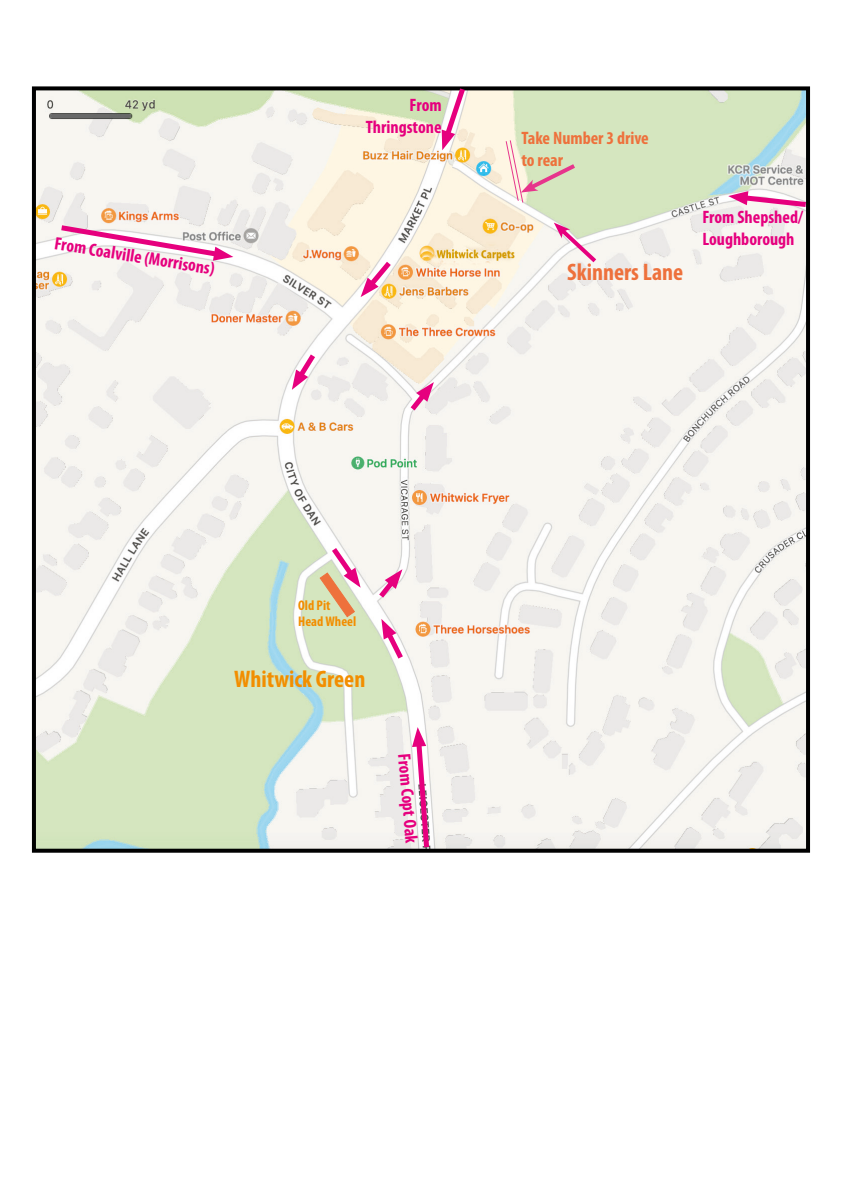
<style>
.page{position:relative;width:842px;height:1191px;background:#fff}
.page>*{position:absolute;margin:0;border:0;box-sizing:border-box;transform-origin:0 0}
.t1{font:700 condensed 24px "Myriad Pro";color:#f28e00}
.t2{font:700 condensed 24px "Myriad Pro";color:#ee713c}
.t3{font:700 condensed 18px/21.6px "Myriad Pro";color:#e6007e}
.t4{font:700 condensed 18px/21.6px "Myriad Pro";color:#ee713c}
.t5{font:700 condensed 14px "Myriad Pro";color:#f28e00}
</style>
<div class="page">
<img style="left:37px;top:91px;width:768px;height:756px">
<div style="left:32px;top:86px;width:778px;height:766px;border:4px solid #000"></div>
<svg style="left:56px;top:222px;width:177px;height:39px"></svg>
<svg style="left:412px;top:727px;width:20px;height:125px"></svg>
<svg style="left:439px;top:86px;width:30px;height:64px"></svg>
<svg style="left:728px;top:191px;width:83px;height:19px"></svg>
<svg style="left:554px;top:223px;width:46px;height:43px"></svg>
<svg style="left:505px;top:139px;width:74px;height:67px;background:#dfdbc3"></svg>
<svg style="left:374px;top:569px;width:28px;height:34px"></svg>
<svg style="left:406px;top:382px;width:28px;height:34px"></svg>
<svg style="left:361px;top:256px;width:35px;height:41px"></svg>
<svg style="left:291px;top:349px;width:29px;height:41px"></svg>
<svg style="left:380px;top:619px;width:27px;height:45px"></svg>
<svg style="left:319px;top:542px;width:42px;height:76px"></svg>
<p class="t3" style="left:56px;top:232px;width:163px;rotate:9deg">From Coalville (Morrisons)</p>
<p class="t3" style="left:409px;top:94px;width:34px">From</p>
<p class="t3" style="left:366px;top:115px;width:77px">Thringstone</p>
<p class="t4" style="left:521px;top:127px;width:129px">Take Number 3 drive to rear</p>
<p class="t2" style="left:567px;top:257px;width:117px">Skinners Lane</p>
<p class="t3" style="left:702px;top:206px;width:102px">From Shepshed/<br>Loughborough</p>
<p class="t5" style="left:298px;top:596px;width:34px">Old Pit</p>
<p class="t5" style="left:298px;top:613px;width:60px">Head Wheel</p>
<p class="t1" style="left:234px;top:664px;width:133px">Whitwick Green</p>
<p class="t3" style="left:415px;top:752px;width:92px;rotate:85deg">From Copt Oak</p>
</div>
